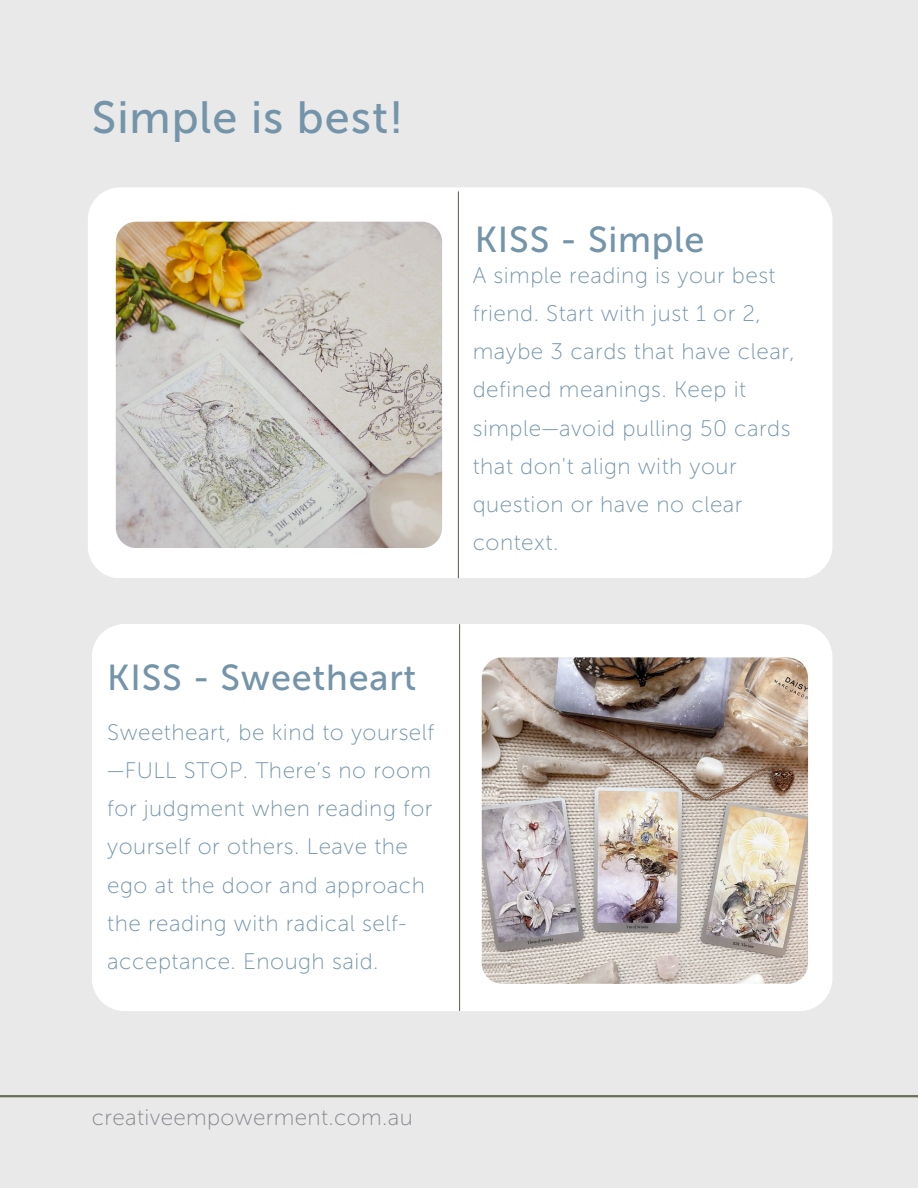
<style>
.page{position:relative;width:918px;height:1188px;background:#e9e9e9}
.page>*{position:absolute;margin:0;border:0;box-sizing:border-box;transform-origin:0 0}
.t1{font:45px "Museo Sans 500";letter-spacing:.02em;color:#7494aa}
.t2{font:36px "Museo Sans 500";letter-spacing:.02em;color:#7494aa}
.t3{font:22.5px/38.2px "Museo Sans 100";letter-spacing:.02em;color:#7494aa}
.t4{font:22.5px "Museo Sans 100";letter-spacing:.015em;color:#86868d}
</style>
<div class="page">
<hr style="left:0;top:1095px;width:918px;height:2px;background:#66705a">
<div style="left:88px;top:187px;width:744px;height:391px;background:#fff;border-radius:32px"></div>
<div style="left:92px;top:624px;width:740px;height:387px;background:#fff;border-radius:33px"></div>
<hr style="left:458px;top:192px;width:1px;height:386px;background:#66705a">
<img style="left:482px;top:657px;width:326px;height:327px;border-radius:20px">
<img style="left:116px;top:222px;width:326px;height:326px;border-radius:20px">
<hr style="left:459px;top:625px;width:1px;height:386px;background:#66705a">
<p class="t1" style="left:92px;top:91px;width:313px">Simple is best!</p>
<h2 class="t2" style="left:475px;top:219px;width:231px">KISS - Simple</h2>
<p class="t3" style="left:473px;top:256px;width:324px">A simple reading is your best friend. Start with just 1 or 2, maybe 3 cards that have clear, defined meanings. Keep it simple—avoid pulling 50 cards that don't align with your question or have no clear context.</p>
<h2 class="t2" style="left:107px;top:656px;width:311px">KISS - Sweetheart</h2>
<p class="t3" style="left:107px;top:713px;width:329px">Sweetheart, be kind to yourself —FULL STOP. There’s no room for judgment when reading for yourself or others. Leave the ego at the door and approach the reading with radical self&shy;acceptance. Enough said.</p>
<p class="t4" style="left:92px;top:1104px;width:323px">creativeempowerment.com.au</p>
</div>
